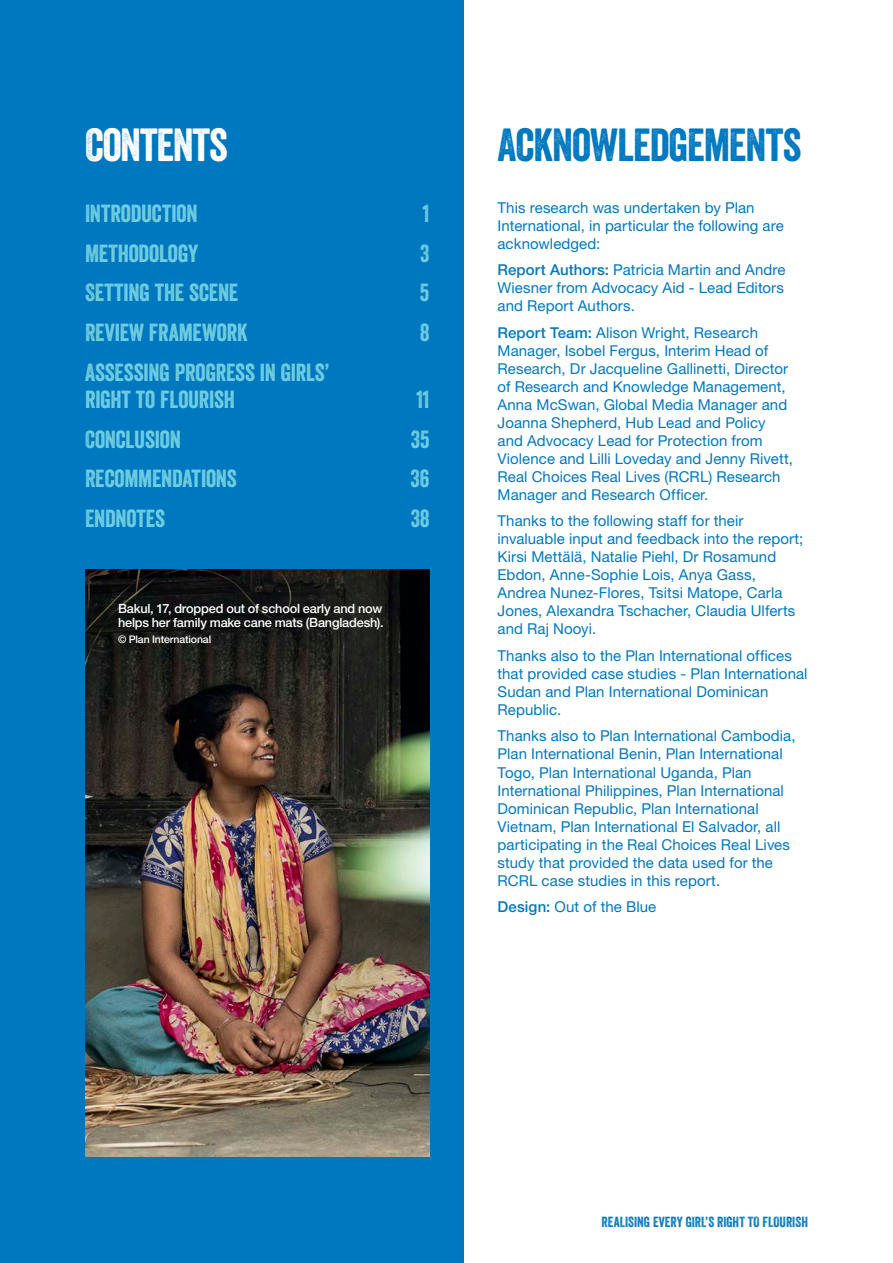
<style>
.page{position:relative;width:893px;height:1263px;background:#fff}
.page>*{position:absolute;margin:0;border:0;box-sizing:border-box;transform-origin:0 0}
.heading_2_-_bodykop{font:45px "Veneer";letter-spacing:-.02em;color:#0078c0}
.t1{font:45px "Veneer";letter-spacing:-.025em;color:#fff}
.t2{font:24px/27px "Veneer";letter-spacing:-.01em;color:#71cee1}
.body{font:15px/18px "Helvetica Neue LT Std";letter-spacing:.005em;color:#0078c0}
.t3{font:14.25px "Veneer";color:#0078c0}
.PHOTO{font:500 12.75px/14.2px "Helvetica Neue LT Std";letter-spacing:-.015em;color:#fff}
.copyright{font:500 10.5px "Helvetica Neue LT Std";letter-spacing:-.01em;color:#fff}
.s1{font-weight:500}
</style>
<div class="page">
<div style="left:0;top:0;width:463px;height:1263px;background:#0078c0"></div>
<img style="left:85px;top:570px;width:344px;height:587px">
<p class="t1" style="left:85px;top:117px;width:144px">CONTENTS</p>
<p class="t2" style="left:85px;top:200px;width:114px">INTRODUCTION</p>
<p class="t2" style="left:423px;top:200px;width:8px">1</p>
<p class="t2" style="left:85px;top:239px;width:115px">METHODOLOGY</p>
<p class="t2" style="left:420px;top:239px;width:11px">3</p>
<p class="t2" style="left:85px;top:279px;width:155px">SETTING THE SCENE</p>
<p class="t2" style="left:420px;top:279px;width:11px">5</p>
<p class="t2" style="left:85px;top:319px;width:164px">REVIEW FRAMEWORK</p>
<p class="t2" style="left:420px;top:319px;width:11px">8</p>
<p class="t2" style="left:85px;top:359px;width:246px">ASSESSING PROGRESS IN GIRLS’<br>RIGHT TO FLOURISH</p>
<p class="t2" style="left:416px;top:386px;width:15px">11</p>
<p class="t2" style="left:85px;top:425px;width:97px">CONCLUSION</p>
<p class="t2" style="left:411px;top:425px;width:20px">35</p>
<p class="t2" style="left:85px;top:465px;width:153px">RECOMMENDATIONS</p>
<p class="t2" style="left:411px;top:465px;width:20px">36</p>
<p class="t2" style="left:85px;top:505px;width:82px">ENDNOTES</p>
<p class="t2" style="left:411px;top:505px;width:20px">38</p>
<p class="PHOTO" style="left:118px;top:601px;width:267px">Bakul, 17, dropped out of school early and now helps her family make cane mats (Bangladesh).</p>
<p class="copyright" style="left:118px;top:633px;width:95px">© Plan International</p>
<p class="heading_2_-_bodykop" style="left:497px;top:117px;width:305px">ACKNOWLEDGEMENTS</p>
<p class="body" style="left:497px;top:198px;width:288px">This research was undertaken by Plan<br>International, in particular the following are acknowledged:</p>
<p class="body" style="left:497px;top:261px;width:290px;text-align:justify"><span class="s1">Report Authors:</span> Patricia Martin and Andre Wiesner from Advocacy Aid - Lead Editors and Report Authors.</p>
<p class="body" style="left:497px;top:323px;width:297px"><span class="s1">Report Team:</span> Alison Wright, Research Manager, Isobel Fergus, Interim Head of Research, Dr Jacqueline Gallinetti, Director of Research and Knowledge Management, Anna McSwan, Global Media Manager and Joanna Shepherd, Hub Lead and Policy and Advocacy Lead for Protection from Violence and Lilli Loveday and Jenny Rivett, Real Choices Real Lives (RCRL) Research Manager and Research Officer.</p>
<p class="body" style="left:497px;top:512px;width:307px">Thanks to the following staff for their invaluable input and feedback into the report; Kirsi Mettälä, Natalie Piehl, Dr Rosamund Ebdon, Anne-Sophie Lois, Anya Gass, Andrea Nunez-Flores, Tsitsi Matope, Carla Jones, Alexandra Tschacher, Claudia Ulferts and Raj Nooyi.</p>
<p class="body" style="left:497px;top:646px;width:312px">Thanks also to the Plan International offices that provided case studies - Plan International Sudan and Plan International Dominican Republic.</p>
<p class="body" style="left:497px;top:727px;width:299px">Thanks also to Plan International Cambodia, Plan International Benin, Plan International Togo, Plan International Uganda, Plan International Philippines, Plan International Dominican Republic, Plan International Vietnam, Plan International El Salvador, all participating in the Real Choices Real Lives study that provided the data used for the RCRL case studies in this report.</p>
<p class="body" style="left:497px;top:897px;width:160px"><span class="s1">Design:</span> Out of the Blue</p>
<p class="t3" style="left:602px;top:1213px;width:208px">REALISING EVERY GIRL’S RIGHT TO FLOURISH</p>
</div>
